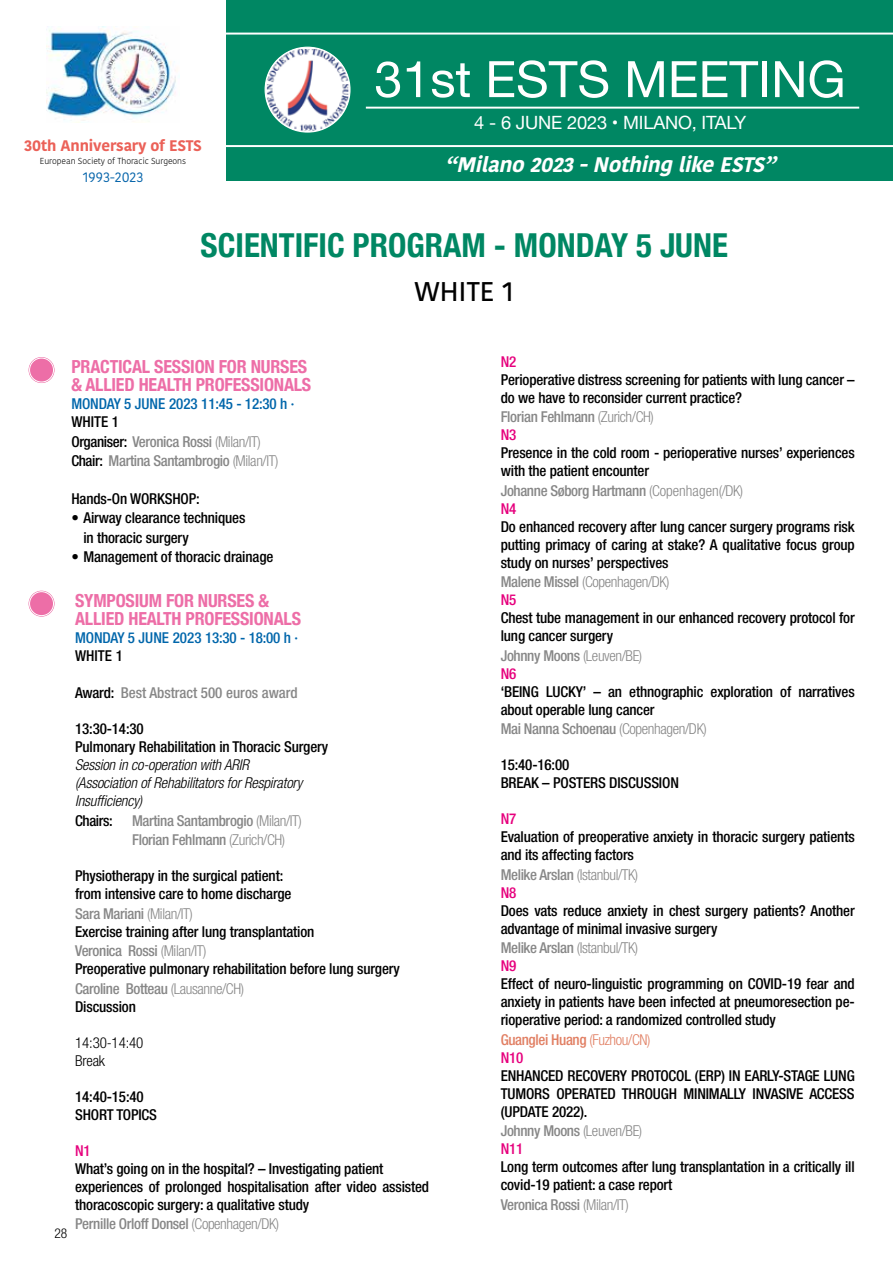
<style>
.page{position:relative;width:893px;height:1263px;background:#fff}
.page>*{position:absolute;margin:0;border:0;box-sizing:border-box;transform-origin:0 0}
.t1{font:50.25px "Helvetica Neue";color:#fff}
.t2{font:700 condensed 33px "Helvetica Neue";color:#008763}
.t3{font:500 27px "Kohinoor Devanagari";color:#000}
.t4{font:italic 700 21px "Kohinoor Telugu";color:#fff}
.t5{font:18.3px "Helvetica Neue";letter-spacing:-.01em;color:#fff}
.t6{font:700 condensed 18px/18px "Helvetica Neue";letter-spacing:-.01em;color:#ed6ea7}
.t7{font:700 15.3px "Kohinoor Devanagari";letter-spacing:-.01em;color:#eb6158}
.t8{font:500 condensed 15px/18px "Helvetica Neue LT Com";letter-spacing:-.01em;color:#000}
.t9{font:500 condensed 15px/18px "Helvetica Neue LT Com";letter-spacing:-.025em;color:#878787}
.t10{font:italic 300 condensed 15px/18px "Helvetica Neue LT Com";letter-spacing:-.01em;color:#000}
.t11{font:300 condensed 15px/18px "Helvetica Neue LT Com";letter-spacing:-.025em;color:#878787}
.t12{font:500 condensed 15px "Helvetica Neue LT Com";letter-spacing:-.01em;color:#0066ab}
.t13{font:500 condensed 15px "Helvetica Neue LT Com";color:#878787}
.t14{font:500 condensed 15px/18px "Helvetica Neue LT Com";letter-spacing:-.025em;color:#e17f63}
.t15{font:300 condensed 15px/18px "Helvetica Neue LT Com";letter-spacing:-.01em;color:#000}
.t16{font:500 condensed 15px "Helvetica Neue LT Com";color:#e6007d}
.t17{font:13.8px "Kohinoor Devanagari";color:#0564aa}
.t18{font:300 condensed 13.5px "Helvetica Neue LT Com";color:#000}
.t19{font:300 8.7px "Kohinoor Devanagari";letter-spacing:-.01em;color:#000}
.s1{color:#000}
.s2{font-weight:300}
.s3{color:#878787}
.s4{font-weight:300;color:#878787}
.s5{color:#e6007d}
.s6{font-weight:500}
.s7{font-weight:500;color:#e6007d}
</style>
<div class="page">
<div style="left:0;top:0;width:893px;height:181px;background:#008763"></div>
<div style="left:0;top:0;width:226px;height:202px;background:#fff"></div>
<hr style="left:226px;top:145px;width:667px;height:2px;background:#fff">
<hr style="left:226px;top:33px;width:667px;height:2px;background:#fff">
<hr style="left:366px;top:107px;width:493px;height:2px;background:#fff">
<img style="left:267px;top:49px;width:81px;height:82px">
<img style="left:46px;top:27px;width:134px;height:94px">
<svg style="left:29px;top:357px;width:26px;height:26px"></svg>
<div style="left:27px;top:356px;width:29px;height:28px;border:1px solid #fff;border-radius:50%"></div>
<div style="left:29px;top:358px;width:25px;height:24px;border:1px solid #fff;border-radius:50%"></div>
<svg style="left:29px;top:591px;width:26px;height:26px"></svg>
<div style="left:27px;top:589px;width:29px;height:29px;border:1px solid #fff;border-radius:50%"></div>
<div style="left:29px;top:591px;width:25px;height:25px;border:1px solid #fff;border-radius:50%"></div>
<p class="t7" style="left:24px;top:132px;width:179px">30th Anniversary of ESTS</p>
<p class="t19" style="left:40px;top:156px;width:148px">European Society of Thoracic Surgeons</p>
<p class="t17" style="left:83px;top:169px;width:62px">1993-2023</p>
<h1 class="t1" style="left:374px;top:43px;width:473px">31st ESTS MEETING</h1>
<p class="t5" style="left:474px;top:109px;width:273px">4 - 6 JUNE 2023 • MILANO, ITALY</p>
<h3 class="t4" style="left:445px;top:153px;width:340px">“Milano2023-NothinglikeESTS”</h3>
<h2 class="t2" style="left:201px;top:218px;width:529px">SCIENTIFIC PROGRAM - MONDAY 5 JUNE</h2>
<h3 class="t3" style="left:414px;top:275px;width:101px">WHITE 1</h3>
<p class="t6" style="left:71px;top:356px;width:241px">PRACTICAL SESSION FOR NURSES &amp; ALLIED HEALTH PROFESSIONALS</p>
<p class="t12" style="left:71px;top:395px;width:224px">MONDAY 5 JUNE 2023 11:45 - 12:30 h ·</p>
<p class="t9" style="left:71px;top:412px;width:209px;line-height:19.5px"><span class="s1">WHITE 1<br>Organiser:</span> Veronica Rossi <span class="s2">(Milan/IT)<br></span><span class="s1">Chair:</span> Martina Santambrogio <span class="s2">(Milan/IT)</span></p>
<p class="t8" style="left:71px;top:489px;width:130px">Hands-On WORKSHOP:</p>
<p class="t8" style="left:83px;top:508px;width:164px;line-height:19.5px;text-indent:-12px">• Airway clearance techniques in thoracic surgery</p>
<p class="t8" style="left:71px;top:548px;width:203px">• Management of thoracic drainage</p>
<p class="t6" style="left:75px;top:590px;width:227px">SYMPOSIUM FOR NURSES &amp;<br>ALLIED HEALTH PROFESSIONALS</p>
<p class="t12" style="left:75px;top:628px;width:224px">MONDAY 5 JUNE 2023 13:30 - 18:00 h ·</p>
<p class="t8" style="left:75px;top:646px;width:49px">WHITE 1</p>
<p class="t13" style="left:75px;top:684px;width:224px"><span class="s1">Award:</span> Best Abstract 500 euros award</p>
<p class="t8" style="left:75px;top:720px;width:255px">13:30-14:30<br>Pulmonary Rehabilitation in Thoracic Surgery</p>
<p class="t10" style="left:75px;top:756px;width:229px">Session in co-operation with ARIR (Association of Rehabilitators for Respiratory<br>Insufficiency)</p>
<p class="t8" style="left:75px;top:811px;width:39px">Chairs:</p>
<p class="t9" style="left:132px;top:810px;width:171px;line-height:19.5px">Martina Santambrogio <span class="s2">(Milan/IT)<br></span>Florian Fehlmann <span class="s2">(Zurich/CH)</span></p>
<p class="t8" style="left:75px;top:867px;width:218px">Physiotherapy in the surgical patient: from intensive care to home discharge</p>
<p class="t8" style="left:75px;top:904px;width:241px"><span class="s3">Sara Mariani</span> <span class="s4">(Milan/IT)<br></span>Exercise training after lung transplantation</p>
<p class="t8" style="left:75px;top:942px;width:326px"><span class="s3">Veronica Rossi</span> <span class="s4">(Milan/IT)<br></span>Preoperative pulmonary rehabilitation before lung surgery</p>
<p class="t9" style="left:75px;top:979px;width:170px">Caroline Botteau <span class="s2">(Lausanne/CH)<br></span><span class="s1">Discussion</span></p>
<p class="t15" style="left:75px;top:1033px;width:70px">14:30-14:40<br>Break</p>
<p class="t8" style="left:75px;top:1087px;width:83px">14:40-15:40<br>SHORT TOPICS</p>
<p class="t16" style="left:75px;top:1141px;width:17px">N1</p>
<p class="t8" style="left:75px;top:1159px;width:355px">What’s going on in the hospital? – Investigating patient experiences of prolonged hospitalisation after video assisted thoracoscopic surgery: a qualitative study</p>
<p class="t9" style="left:75px;top:1215px;width:206px">Pernille Orloff Donsel <span class="s2">(Copenhagen/DK)</span></p>
<p class="t18" style="left:55px;top:1225px;width:14px">28</p>
<p class="t16" style="left:501px;top:352px;width:17px">N2</p>
<p class="t8" style="left:501px;top:370px;width:355px">Perioperative distress screening for patients with lung cancer – do we have to reconsider current practice?</p>
<p class="t9" style="left:501px;top:408px;width:155px">Florian Fehlmann <span class="s2">(Zurich/CH)<br></span><span class="s5">N3</span></p>
<p class="t8" style="left:501px;top:444px;width:355px">Presence in the cold room - perioperative nurses’ experiences with the patient encounter</p>
<p class="t9" style="left:501px;top:481px;width:244px">Johanne Søborg Hartmann <span class="s2">(Copenhagen(/DK)<br></span><span class="s5">N4</span></p>
<p class="t8" style="left:501px;top:517px;width:355px;text-align:justify">Do enhanced recovery after lung cancer surgery programs risk putting primacy of caring at stake? A qualitative focus group study on nurses’ perspectives</p>
<p class="t11" style="left:501px;top:573px;width:170px"><span class="s6">Malene Missel</span> (Copenhagen/DK)<br><span class="s7">N5</span></p>
<p class="t8" style="left:501px;top:609px;width:355px">Chest tube management in our enhanced recovery protocol for lung cancer surgery</p>
<p class="t9" style="left:501px;top:646px;width:143px">Johnny Moons <span class="s2">(Leuven/BE)<br></span><span class="s5">N6</span></p>
<p class="t8" style="left:501px;top:682px;width:355px">‘BEING LUCKY’ – an ethnographic exploration of narratives about operable lung cancer</p>
<p class="t9" style="left:501px;top:720px;width:208px">Mai Nanna Schoenau <span class="s2">(Copenhagen/DK)</span></p>
<p class="t8" style="left:501px;top:756px;width:180px">15:40-16:00<br>BREAK – POSTERS DISCUSSION</p>
<p class="t16" style="left:501px;top:810px;width:17px">N7</p>
<p class="t8" style="left:501px;top:828px;width:356px">Evaluation of preoperative anxiety in thoracic surgery patients and its affecting factors</p>
<p class="t11" style="left:501px;top:865px;width:139px"><span class="s6">Melike Arslan</span> (Istanbul/TK)<br><span class="s7">N8</span></p>
<p class="t8" style="left:501px;top:901px;width:355px">Does vats reduce anxiety in chest surgery patients? Another advantage of minimal invasive surgery</p>
<p class="t11" style="left:501px;top:939px;width:139px"><span class="s6">Melike Arslan</span> (Istanbul/TK)<br><span class="s7">N9</span></p>
<p class="t8" style="left:501px;top:975px;width:356px;text-align:justify">Effect of neuro-linguistic programming on COVID-19 fear and anxiety in patients have been infected at pneumoresection pe&shy;rioperative period: a randomized controlled study</p>
<p class="t14" style="left:501px;top:1030px;width:151px">Guanglei Huang <span class="s2">(Fuzhou/CN)<br></span><span class="s5">N10</span></p>
<p class="t8" style="left:501px;top:1066px;width:355px;text-align:justify">ENHANCED RECOVERY PROTOCOL (ERP) IN EARLY-STAGE LUNG TUMORS OPERATED THROUGH MINIMALLY INVASIVE ACCESS (UPDATE 2022).</p>
<p class="t9" style="left:501px;top:1122px;width:143px">Johnny Moons <span class="s2">(Leuven/BE)<br></span><span class="s5">N11</span></p>
<p class="t8" style="left:501px;top:1158px;width:355px">Long term outcomes after lung transplantation in a critically ill covid-19 patient: a case report</p>
<p class="t9" style="left:501px;top:1195px;width:130px">Veronica Rossi <span class="s2">(Milan/IT)</span></p>
</div>
